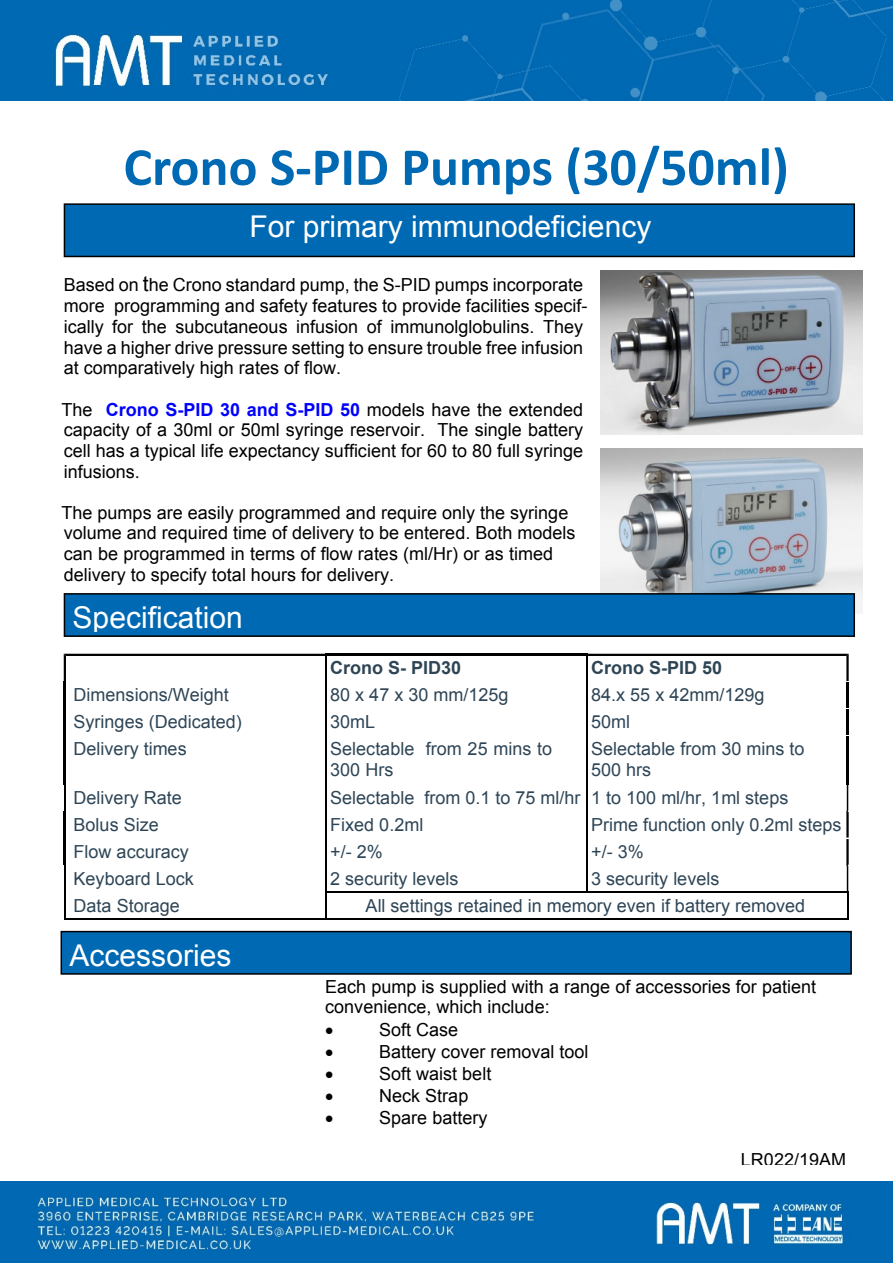
<style>
.page{position:relative;width:893px;height:1263px;background:#fff}
.page>*{position:absolute;margin:0;border:0;box-sizing:border-box;transform-origin:0 0}
.t1{font:700 54px "Calibri";color:#0069b3}
.t2{font:30px "Arial";color:#fff}
.t3{font:18px/20.7px "Arial";color:#000}
.t4{font:18px/20.7px "Arial";color:#2e4556}
.t5{font:700 18px "Arial";color:#2e4556}
.t6{font:18px "Symbol";color:#000}
.s1{font-size:21px}
.s2{font-weight:700;color:#00f}
</style>
<div class="page">
<img style="left:0;top:1182px;width:893px;height:81px">
<img style="left:0;top:0;width:893px;height:101px">
<hr style="left:325px;top:654px;width:262px;height:2px;background:#000">
<hr style="left:325px;top:891px;width:262px;height:2px;background:#000">
<hr style="left:586px;top:891px;width:262px;height:2px;background:#000">
<hr style="left:64px;top:918px;width:262px;height:2px;background:#000">
<hr style="left:325px;top:918px;width:262px;height:2px;background:#000">
<hr style="left:586px;top:918px;width:262px;height:2px;background:#000">
<hr style="left:64px;top:735px;width:2px;height:49px;background:#000">
<hr style="left:64px;top:784px;width:2px;height:27px;background:#000">
<hr style="left:64px;top:811px;width:2px;height:28px;background:#000">
<hr style="left:64px;top:837px;width:2px;height:28px;background:#000">
<hr style="left:64px;top:865px;width:2px;height:27px;background:#000">
<hr style="left:64px;top:892px;width:2px;height:28px;background:#000">
<svg style="left:64px;top:654px;width:262px;height:81px"></svg>
<hr style="left:325px;top:735px;width:1px;height:49px;background:#000">
<svg style="left:325px;top:784px;width:1px;height:134px"></svg>
<hr style="left:586px;top:735px;width:1px;height:49px;background:#000">
<svg style="left:586px;top:784px;width:1px;height:107px"></svg>
<svg style="left:586px;top:654px;width:263px;height:82px"></svg>
<hr style="left:846px;top:682px;width:3px;height:26px;background:#000">
<hr style="left:846px;top:709px;width:3px;height:26px;background:#000">
<hr style="left:846px;top:736px;width:3px;height:48px;background:#000">
<svg style="left:846px;top:784px;width:3px;height:136px"></svg>
<img style="left:601px;top:270px;width:261px;height:165px">
<img style="left:601px;top:449px;width:261px;height:164px">
<div style="left:64px;top:203px;width:791px;height:54px;background:#0069b3;border:2px solid #000"></div>
<div style="left:64px;top:593px;width:791px;height:44px;background:#0069b3;border:2px solid #000"></div>
<div style="left:61px;top:931px;width:791px;height:44px;background:#0069b3;border:2px solid #000"></div>
<h1 class="t1" style="left:123px;top:144px;width:667px">Crono S-PID Pumps (30/50ml)</h1>
<h2 class="t2" style="left:249px;top:215px;width:404px">For primary immunodeficiency</h2>
<p class="t3" style="left:64px;top:276px;width:525px">Based on <span class="s1">t</span>he Crono standard pump, the S-PID pumps incorporate more programming and safety features to provide facilities specif&shy;ically for the subcutaneous infusion of immunolglobulins. They have a higher drive pressure setting to ensure trouble free infusion at comparatively high rates of flow.</p>
<p class="t3" style="left:62px;top:401px;width:523px;text-align:justify">The <span class="s2">Crono S-PID 30 and S-PID 50</span> models have the extended capacity of a 30ml or 50ml syringe reservoir. The single battery cell has a typical life expectancy sufficient for 60 to 80 full syringe infusions.</p>
<p class="t3" style="left:62px;top:504px;width:515px">The pumps are easily programmed and require only the syringe volume and required time of delivery to be entered. Both models can be programmed in terms of flow rates (ml/Hr) or as timed delivery to specify total hours for delivery.</p>
<h2 class="t2" style="left:73px;top:606px;width:172px">Specification</h2>
<p class="t5" style="left:330px;top:661px;width:133px">Crono S- PID30</p>
<p class="t5" style="left:591px;top:661px;width:133px">Crono S-PID 50</p>
<p class="t4" style="left:74px;top:686px;width:157px">Dimensions/Weight</p>
<p class="t4" style="left:330px;top:686px;width:180px">80 x 47 x 30 mm/125g</p>
<p class="t4" style="left:591px;top:686px;width:175px">84.x 55 x 42mm/129g</p>
<p class="t4" style="left:74px;top:713px;width:170px">Syringes (Dedicated)</p>
<p class="t4" style="left:330px;top:713px;width:47px">30mL</p>
<p class="t4" style="left:591px;top:713px;width:41px">50ml</p>
<p class="t4" style="left:74px;top:740px;width:115px">Delivery times</p>
<p class="t4" style="left:330px;top:740px;width:223px">Selectable from 25 mins to<br>300 Hrs</p>
<p class="t4" style="left:591px;top:740px;width:215px">Selectable from 30 mins to<br>500 hrs</p>
<p class="t4" style="left:74px;top:789px;width:110px">Delivery Rate</p>
<p class="t4" style="left:330px;top:789px;width:460px">Selectable from 0.1 to 75 ml/hr 1 to 100 ml/hr, 1ml steps</p>
<p class="t4" style="left:74px;top:816px;width:87px">Bolus Size</p>
<p class="t4" style="left:330px;top:816px;width:95px">Fixed 0.2ml</p>
<p class="t4" style="left:591px;top:816px;width:252px">Prime function only 0.2ml steps</p>
<p class="t4" style="left:74px;top:843px;width:117px">Flow accuracy</p>
<p class="t4" style="left:330px;top:843px;width:54px">+/- 2%</p>
<p class="t4" style="left:591px;top:843px;width:54px">+/- 3%</p>
<p class="t4" style="left:74px;top:870px;width:122px">Keyboard Lock</p>
<p class="t4" style="left:330px;top:870px;width:130px">2 security levels</p>
<p class="t4" style="left:591px;top:870px;width:130px">3 security levels</p>
<p class="t4" style="left:74px;top:896px;width:108px">Data Storage</p>
<p class="t4" style="left:366px;top:896px;width:441px">All settings retained in memory even if battery removed</p>
<h2 class="t2" style="left:69px;top:944px;width:163px">Accessories</h2>
<p class="t3" style="left:325px;top:978px;width:492px">Each pump is supplied with a range of accessories for patient convenience, which include:</p>
<p class="t6" style="left:325px;top:1023px;width:10px">•</p>
<p class="t3" style="left:379px;top:1021px;width:81px">Soft Case</p>
<p class="t6" style="left:325px;top:1045px;width:10px">•</p>
<p class="t3" style="left:379px;top:1043px;width:211px">Battery cover removal tool</p>
<p class="t6" style="left:325px;top:1067px;width:10px">•</p>
<p class="t3" style="left:379px;top:1065px;width:114px">Soft waist belt</p>
<p class="t6" style="left:325px;top:1089px;width:10px">•</p>
<p class="t3" style="left:379px;top:1087px;width:91px">Neck Strap</p>
<p class="t6" style="left:325px;top:1111px;width:10px">•</p>
<p class="t3" style="left:379px;top:1109px;width:110px">Spare battery</p>
<p class="t3" style="left:741px;top:1151px;width:107px">LR022/19AM</p>
</div>
